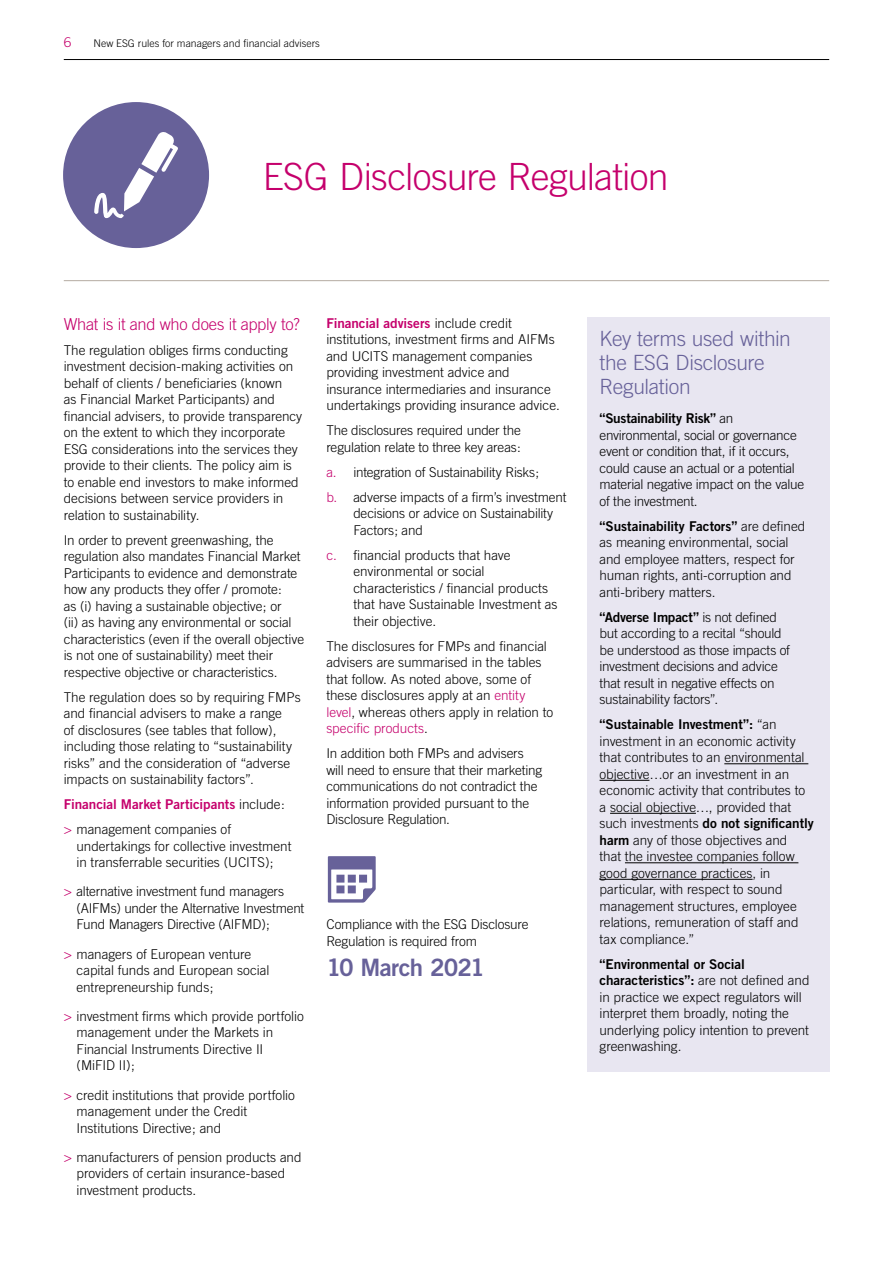
<style>
.page{position:relative;width:893px;height:1263px;background:#fff}
.page>*{position:absolute;margin:0;border:0;box-sizing:border-box;transform-origin:0 0}
.t1{font:300 37.5px "Trade Gothic";letter-spacing:-.02em;color:#c5006c}
.t2{font:24px "Trade Gothic Bold Two";letter-spacing:-.04em;color:#676199}
.t3{font:300 21px/24px "Trade Gothic";letter-spacing:-.015em;color:#676199}
.t4{font:300 16.5px "Trade Gothic";letter-spacing:-.02em;color:#c5006c}
.t5{font:300 13.5px/16.5px "Trade Gothic";letter-spacing:-.005em;color:#000}
.t6{font:13.5px/16.5px "Trade Gothic Bold Two";letter-spacing:-.005em;color:#000}
.t7{font:13.5px "Trade Gothic Bold Two";letter-spacing:-.005em;color:#c5006c}
.t8{font:13.5px "Trade Gothic Bold Two";letter-spacing:-.025em;color:#000}
.t9{font:300 13.5px "Trade Gothic";color:#c5006c}
.t10{font:300 10.5px "Trade Gothic";color:#000}
.s1{font-family:"Trade Gothic";font-weight:300;color:#000}
.s2{color:#c5006c}
.s3{font-family:"Trade Gothic";font-weight:300}
.s4{font-family:"Trade Gothic Bold Two";font-weight:400}
</style>
<div class="page">
<hr style="left:64px;top:59px;width:765px;height:1px;background:#000">
<hr style="left:64px;top:280px;width:765px;height:1px;background:#b5aba1">
<div style="left:63px;top:102px;width:146px;height:146px;background:#676199;border-radius:50%"></div>
<div style="left:587px;top:317px;width:242px;height:755px;background:#e8e6f1"></div>
<hr style="left:724px;top:763px;width:84px;height:1px;background:#000">
<hr style="left:600px;top:780px;width:49px;height:1px;background:#000">
<hr style="left:610px;top:813px;width:86px;height:1px;background:#000">
<hr style="left:625px;top:862px;width:173px;height:1px;background:#000">
<hr style="left:600px;top:879px;width:153px;height:1px;background:#000">
<svg style="left:94px;top:132px;width:84px;height:86px"></svg>
<svg style="left:328px;top:856px;width:48px;height:47px"></svg>
<p class="t9" style="left:64px;top:34px;width:9px">6</p>
<p class="t10" style="left:94px;top:37px;width:228px">New ESG rules for managers and financial advisers</p>
<h1 class="t1" style="left:263px;top:154px;width:407px">ESG Disclosure Regulation</h1>
<p class="t4" style="left:64px;top:314px;width:238px">What is it and who does it apply to?</p>
<p class="t5" style="left:64px;top:341px;width:240px">The regulation obliges firms conducting investment decision-making activities on behalf of clients / beneficiaries (known<br>as Financial Market Participants) and financial advisers, to provide transparency on the extent to which they incorporate ESG considerations into the services they provide to their clients. The policy aim is to enable end investors to make informed decisions between service providers in relation to sustainability.</p>
<p class="t5" style="left:64px;top:531px;width:242px">In order to prevent greenwashing, the regulation also mandates Financial Market Participants to evidence and demonstrate how any products they offer / promote:<br>as (i) having a sustainable objective; or<br>(ii) as having any environmental or social characteristics (even if the overall objective is not one of sustainability) meet their respective objective or characteristics.</p>
<p class="t5" style="left:64px;top:688px;width:238px">The regulation does so by requiring FMPs and financial advisers to make a range<br>of disclosures (see tables that follow), including those relating to “sustainability risks” and the consideration of “adverse impacts on sustainability factors”.</p>
<p class="t7" style="left:64px;top:796px;width:223px">Financial Market Participants <span class="s1">include:</span></p>
<p class="t5" style="left:77px;top:821px;width:216px;text-indent:-13px"><span class="s2">&gt;</span> management companies of undertakings for collective investment in transferrable securities (UCITS);</p>
<p class="t5" style="left:77px;top:883px;width:229px;text-indent:-13px"><span class="s2">&gt;</span> alternative investment fund managers (AIFMs) under the Alternative Investment<br>Fund Managers Directive (AIFMD);</p>
<p class="t5" style="left:77px;top:945px;width:194px;text-indent:-13px"><span class="s2">&gt;</span> managers of European venture capital funds and European social entrepreneurship funds;</p>
<p class="t5" style="left:77px;top:1007px;width:229px;text-indent:-13px"><span class="s2">&gt;</span> investment firms which provide portfolio management under the Markets in<br>Financial Instruments Directive II (MiFID II);</p>
<p class="t5" style="left:77px;top:1086px;width:220px;text-indent:-13px"><span class="s2">&gt;</span> credit institutions that provide portfolio management under the Credit<br>Institutions Directive; and</p>
<p class="t5" style="left:77px;top:1148px;width:227px;text-indent:-13px"><span class="s2">&gt;</span> manufacturers of pension products and providers of certain insurance-based investment products.</p>
<p class="t7" style="left:326px;top:314px;width:187px">Financial advisers <span class="s1">include credit</span></p>
<p class="t5" style="left:326px;top:331px;width:235px">institutions, investment firms and AIFMs and UCITS management companies providing investment advice and insurance intermediaries and insurance undertakings providing insurance advice.</p>
<p class="t5" style="left:326px;top:422px;width:196px">The disclosures required under the regulation relate to three key areas:</p>
<p class="t5" style="left:326px;top:459px;width:242px;line-height:25px"><span class="s2">a.</span> integration of Sustainability Risks;<br><span class="s2">b.</span> adverse impacts of a firm’s investment</p>
<p class="t5" style="left:353px;top:505px;width:201px">decisions or advice on Sustainability<br>Factors; and</p>
<p class="t5" style="left:353px;top:546px;width:206px;text-indent:-27px"><span class="s2">c.</span> financial products that have environmental or social characteristics / financial products that have Sustainable Investment as their objective.</p>
<p class="t5" style="left:326px;top:637px;width:228px">The disclosures for FMPs and financial advisers are summarised in the tables that follow. As noted above, some of these disclosures apply at an <span class="s2">entity level</span>, whereas others apply in relation to <span class="s2">specific products</span>.</p>
<p class="t5" style="left:326px;top:745px;width:217px">In addition both FMPs and advisers will need to ensure that their marketing communications do not contradict the information provided pursuant to the Disclosure Regulation.</p>
<p class="t5" style="left:326px;top:916px;width:204px">Compliance with the ESG Disclosure<br>Regulation is required from</p>
<h2 class="t2" style="left:326px;top:952px;width:160px">10 March 2021</h2>
<h3 class="t3" style="left:600px;top:326px;width:193px">Key terms used within the ESG Disclosure<br>Regulation</h3>
<p class="t8" style="left:600px;top:410px;width:135px">“Sustainability Risk” <span class="s3">an</span></p>
<p class="t5" style="left:600px;top:427px;width:206px">environmental, social or governance event or condition that, if it occurs, could cause an actual or a potential material negative impact on the value of the investment.</p>
<p class="t6" style="left:600px;top:518px;width:207px">“Sustainability Factors” <span class="s3">are defined</span></p>
<p class="t5" style="left:600px;top:534px;width:197px">as meaning environmental, social and employee matters, respect for human rights, anti-corruption and anti-bribery matters.</p>
<p class="t6" style="left:600px;top:609px;width:179px">“Adverse Impact” <span class="s3">is not defined</span></p>
<p class="t5" style="left:600px;top:625px;width:192px">but according to a recital “should be understood as those impacts of investment decisions and advice that result in negative effects on sustainability factors”.</p>
<p class="t6" style="left:600px;top:716px;width:179px">“Sustainable Investment”: <span class="s3">“an</span></p>
<p class="t5" style="left:600px;top:733px;width:207px">investment in an economic activity that contributes to an environmental objective…or an investment in an economic activity that contributes to a social objective…, provided that</p>
<p class="t6" style="left:600px;top:815px;width:216px"><span class="s3">such investments</span> do not significantly</p>
<p class="t5" style="left:600px;top:832px;width:200px"><span class="s4">harm</span> any of those objectives and that the investee companies follow good governance practices, in particular, with respect to sound management structures, employee relations, remuneration of staff and tax compliance.”</p>
<p class="t6" style="left:600px;top:955px;width:211px">“Environmental or Social characteristics”: <span class="s3">are not defined and</span></p>
<p class="t5" style="left:600px;top:989px;width:211px">in practice we expect regulators will interpret them broadly, noting the underlying policy intention to prevent greenwashing.</p>
</div>
